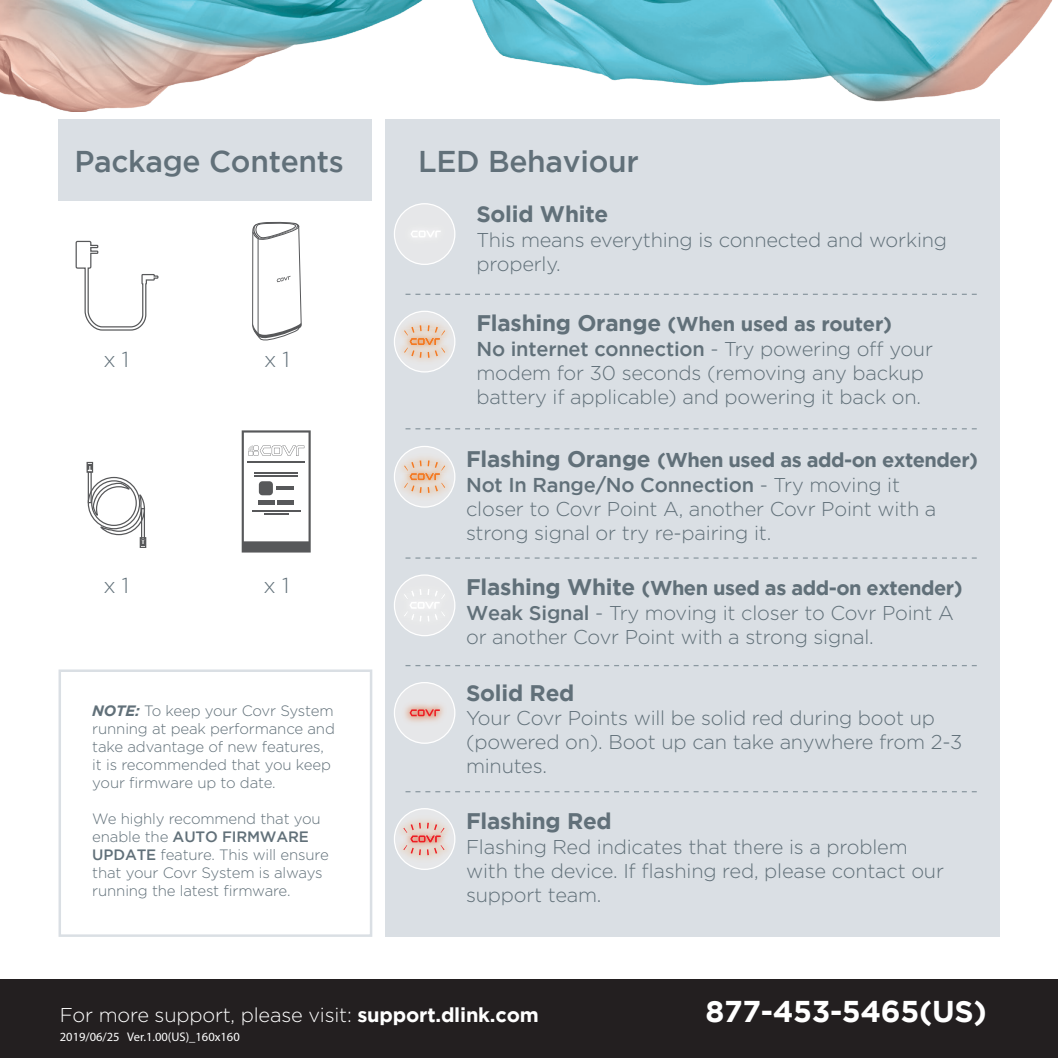
<style>
.page{position:relative;width:1058px;height:1058px;background:#fff}
.page>*{position:absolute;margin:0;border:0;box-sizing:border-box;transform-origin:0 0}
.t1{font:500 30px "Gotham";letter-spacing:-.01em;color:#617079}
.t2{font:700 30px "Gotham";letter-spacing:-.01em;color:#fff}
.t3{font:700 22.5px "Gotham";letter-spacing:-.01em;color:#617079}
.t4{font:300 21.5px "Gotham";color:#617079}
.t5{font:300 20px/24.2px "Gotham";letter-spacing:-.01em;color:#617079}
.t6{font:300 20px "Gotham";letter-spacing:-.01em;color:#fff}
.t7{font:300 15px/18px "Gotham";letter-spacing:-.01em;color:#617079}
.t8{font:12.5px "Myriad Pro";color:#fff}
.s1{font-weight:700;font-size:22.5px}
.s2{font-weight:700}
.s3{font-weight:500}
.s4{font-weight:700;font-style:italic}
</style>
<div class="page">
<div style="left:0;top:979px;width:1058px;height:79px;background:#231f20"></div>
<img style="left:0;top:0;width:1053px;height:112px">
<div style="left:385px;top:119px;width:614px;height:817px;background:#dadfe4"></div>
<div style="left:58px;top:119px;width:314px;height:81px;background:#dadfe4"></div>
<svg style="left:86px;top:461px;width:61px;height:87px"></svg>
<svg style="left:75px;top:240px;width:84px;height:91px"></svg>
<svg style="left:242px;top:430px;width:69px;height:122px"></svg>
<svg style="left:405px;top:294px;width:571px;height:1px"></svg>
<svg style="left:405px;top:428px;width:571px;height:1px"></svg>
<svg style="left:405px;top:557px;width:571px;height:1px"></svg>
<svg style="left:405px;top:665px;width:571px;height:1px"></svg>
<svg style="left:405px;top:791px;width:571px;height:1px"></svg>
<svg style="left:394px;top:205px;width:61px;height:59px"></svg>
<div style="left:394px;top:203px;width:61px;height:62px;border:1px solid #fff;border-radius:50%"></div>
<svg style="left:394px;top:311px;width:61px;height:61px"></svg>
<div style="left:394px;top:311px;width:61px;height:61px;border:1px solid #fff;border-radius:50%"></div>
<svg style="left:394px;top:446px;width:61px;height:61px"></svg>
<div style="left:394px;top:446px;width:61px;height:61px;border:1px solid #fff;border-radius:50%"></div>
<svg style="left:394px;top:576px;width:61px;height:59px"></svg>
<div style="left:394px;top:574px;width:61px;height:62px;border:1px solid #fff;border-radius:50%"></div>
<svg style="left:394px;top:682px;width:61px;height:60px"></svg>
<div style="left:394px;top:682px;width:61px;height:62px;border:1px solid #fff;border-radius:50%"></div>
<svg style="left:394px;top:810px;width:61px;height:59px"></svg>
<div style="left:394px;top:808px;width:61px;height:62px;border:1px solid #fff;border-radius:50%"></div>
<div style="left:58px;top:669px;width:314px;height:267px;border:2px solid #dadfe4"></div>
<svg style="left:252px;top:221px;width:50px;height:120px"></svg>
<h1 class="t1" style="left:74px;top:144px;width:271px">Package Contents</h1>
<h1 class="t1" style="left:418px;top:144px;width:222px">LED Behaviour</h1>
<p class="t4" style="left:104px;top:346px;width:27px">x 1</p>
<p class="t4" style="left:264px;top:346px;width:27px">x 1</p>
<p class="t3" style="left:476px;top:201px;width:133px">Solid White</p>
<p class="t5" style="left:476px;top:228px;width:472px">This means everything is connected and working properly.</p>
<p class="t5" style="left:476px;top:311px;width:458px"><span class="s1">Flashing Orange</span> <span class="s2">(When used as router)<br></span><span class="s3">No internet connection</span> - Try powering off your modem for 30 seconds (removing any backup battery if applicable) and powering it back on.</p>
<p class="t5" style="left:466px;top:447px;width:513px"><span class="s1">Flashing Orange</span> <span class="s2">(When used as add-on extender)<br></span><span class="s3">Not In Range/No Connection</span> - Try moving it<br>closer to Covr Point A, another Covr Point with a strong signal or try re-pairing it.</p>
<p class="t4" style="left:104px;top:571px;width:27px">x 1</p>
<p class="t4" style="left:264px;top:571px;width:27px">x 1</p>
<p class="t5" style="left:466px;top:575px;width:498px"><span class="s1">Flashing White</span> <span class="s2">(When used as add-on extender)<br></span><span class="s3">Weak Signal</span> - Try moving it closer to Covr Point A or another Covr Point with a strong signal.</p>
<p class="t7" style="left:92px;top:701px;width:244px"><span class="s4">NOTE:</span> To keep your Covr System running at peak performance and take advantage of new features, it is recommended that you keep your firmware up to date.</p>
<p class="t7" style="left:92px;top:809px;width:238px">We highly recommend that you enable the <span class="s3">AUTO FIRMWARE<br>UPDATE</span> feature. This will ensure that your Covr System is always running the latest firmware.</p>
<p class="t3" style="left:466px;top:680px;width:110px">Solid Red</p>
<p class="t5" style="left:466px;top:705px;width:498px">Your Covr Points will be solid red during boot up (powered on). Boot up can take anywhere from 2-3 minutes.</p>
<p class="t3" style="left:466px;top:808px;width:147px">Flashing Red</p>
<p class="t5" style="left:466px;top:834px;width:479px">Flashing Red indicates that there is a problem with the device. If flashing red, please contact our support team.</p>
<p class="t6" style="left:60px;top:1001px;width:480px">For more support, please visit: <span class="s2">support.dlink.com</span></p>
<h1 class="t2" style="left:705px;top:993px;width:283px">877-453-5465(US)</h1>
<p class="t8" style="left:60px;top:1029px;width:181px">2019/06/25 Ver.1.00(US)_160x160</p>
</div>
